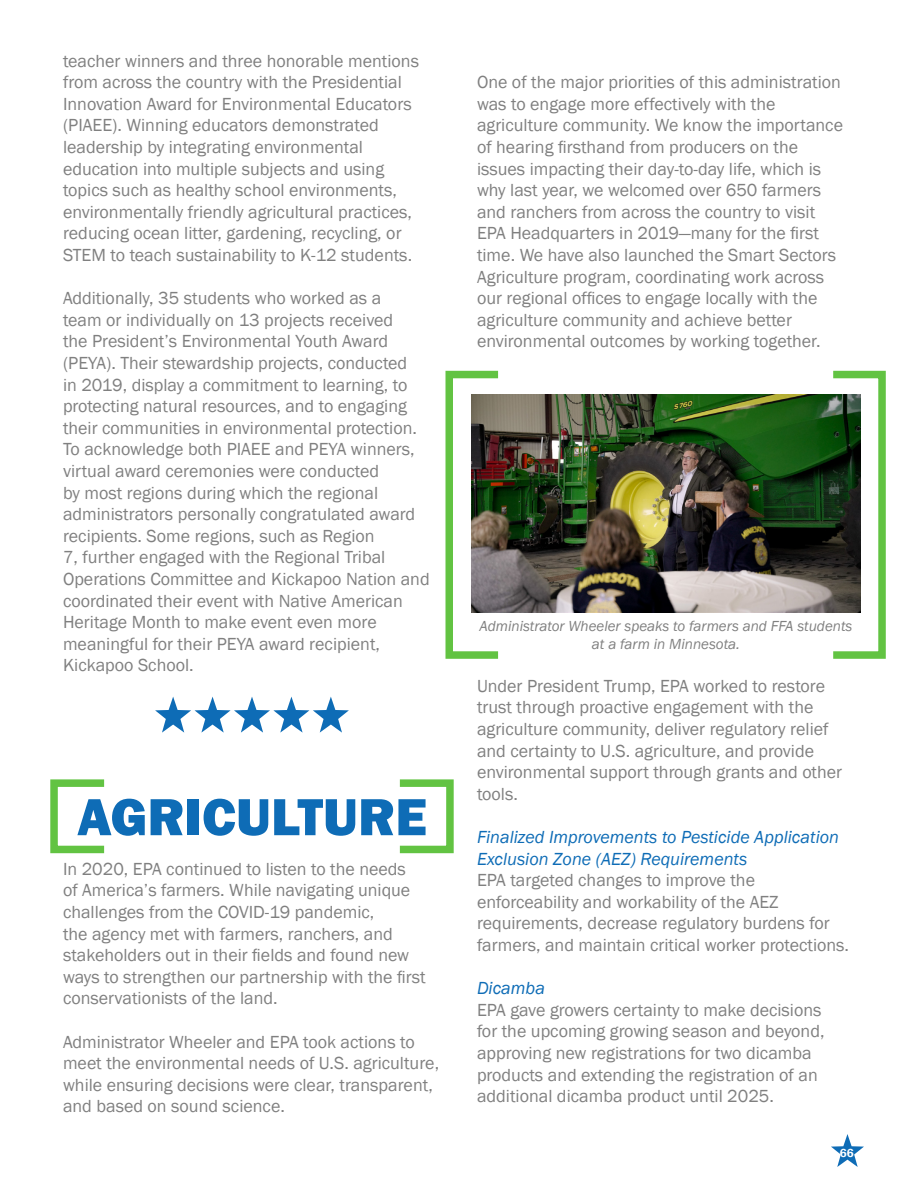
<style>
.page{position:relative;width:918px;height:1188px;background:#fff}
.page>*{position:absolute;margin:0;border:0;box-sizing:border-box;transform-origin:0 0}
.t1{font:800 54px "Franklin Gothic";color:#0e6cb6}
.Main_Text{font:18px/21.6px "Franklin Gothic";color:#808080}
.Main_Text-2{font:italic 18px "Franklin Gothic";color:#0e6cb6}
.Main_Text-3{font:italic 15px/18px "Franklin Gothic";color:#808080;text-align:center}
.t2{font:600 12px "Franklin Gothic";color:#fff}
.s1{font-style:italic;color:#0e6cb6}
</style>
<div class="page">
<svg style="left:155px;top:697px;width:194px;height:36px"></svg>
<div style="left:50px;top:779px;width:58px;height:74px;border:8px solid #62c342"></div>
<div style="left:396px;top:779px;width:58px;height:74px;border:8px solid #62c342"></div>
<img style="left:472px;top:394px;width:388px;height:219px">
<svg style="left:831px;top:1134px;width:33px;height:33px"></svg>
<div style="left:829px;top:371px;width:57px;height:288px;border:8px solid #62c342"></div>
<div style="left:446px;top:371px;width:56px;height:288px;border:8px solid #62c342"></div>
<p class="Main_Text" style="left:63px;top:50px;width:358px">teacher winners and three honorable mentions from across the country with the Presidential Innovation Award for Environmental Educators (PIAEE). Winning educators demonstrated leadership by integrating environmental education into multiple subjects and using topics such as healthy school environments, environmentally friendly agricultural practices, reducing ocean litter, gardening, recycling, or STEM to teach sustainability to K-12 students.</p>
<p class="Main_Text" style="left:63px;top:288px;width:368px">Additionally, 35 students who worked as a<br>team or individually on 13 projects received<br>the President’s Environmental Youth Award (PEYA). Their stewardship projects, conducted<br>in 2019, display a commitment to learning, to protecting natural resources, and to engaging their communities in environmental protection.<br>To acknowledge both PIAEE and PEYA winners, virtual award ceremonies were conducted<br>by most regions during which the regional administrators personally congratulated award recipients. Some regions, such as Region<br>7, further engaged with the Regional Tribal Operations Committee and Kickapoo Nation and coordinated their event with Native American Heritage Month to make event even more meaningful for their PEYA award recipient, Kickapoo School.</p>
<p class="t1" style="left:77px;top:782px;width:351px">AGRICULTURE</p>
<p class="Main_Text" style="left:63px;top:858px;width:364px">In 2020, EPA continued to listen to the needs<br>of America’s farmers. While navigating unique challenges from the COVID-19 pandemic,<br>the agency met with farmers, ranchers, and stakeholders out in their fields and found new ways to strengthen our partnership with the first conservationists of the land.</p>
<p class="Main_Text" style="left:63px;top:1031px;width:378px">Administrator Wheeler and EPA took actions to meet the environmental needs of U.S. agriculture, while ensuring decisions were clear, transparent, and based on sound science.</p>
<p class="Main_Text" style="left:477px;top:72px;width:368px">One of the major priorities of this administration was to engage more effectively with the agriculture community. We know the importance of hearing firsthand from producers on the issues impacting their day-to-day life, which is why last year, we welcomed over 650 farmers and ranchers from across the country to visit EPA Headquarters in 2019—many for the first time. We have also launched the Smart Sectors Agriculture program, coordinating work across our regional offices to engage locally with the agriculture community and achieve better environmental outcomes by working together.</p>
<p class="Main_Text-3" style="left:479px;top:617px;width:375px">Administrator Wheeler speaks to farmers and FFA students at a farm in Minnesota.</p>
<p class="Main_Text" style="left:477px;top:675px;width:367px">Under President Trump, EPA worked to restore trust through proactive engagement with the agriculture community, deliver regulatory relief and certainty to U.S. agriculture, and provide environmental support through grants and other tools.</p>
<p class="Main_Text" style="left:477px;top:827px;width:374px"><span class="s1">Finalized Improvements to Pesticide Application Exclusion Zone (AEZ) Requirements<br></span>EPA targeted changes to improve the enforceability and workability of the AEZ requirements, decrease regulatory burdens for farmers, and maintain critical worker protections.</p>
<p class="Main_Text-2" style="left:477px;top:977px;width:69px">Dicamba</p>
<p class="Main_Text" style="left:477px;top:999px;width:349px">EPA gave growers certainty to make decisions for the upcoming growing season and beyond, approving new registrations for two dicamba products and extending the registration of an additional dicamba product until 2025.</p>
<p class="t2" style="left:840px;top:1146px;width:16px">66</p>
</div>
